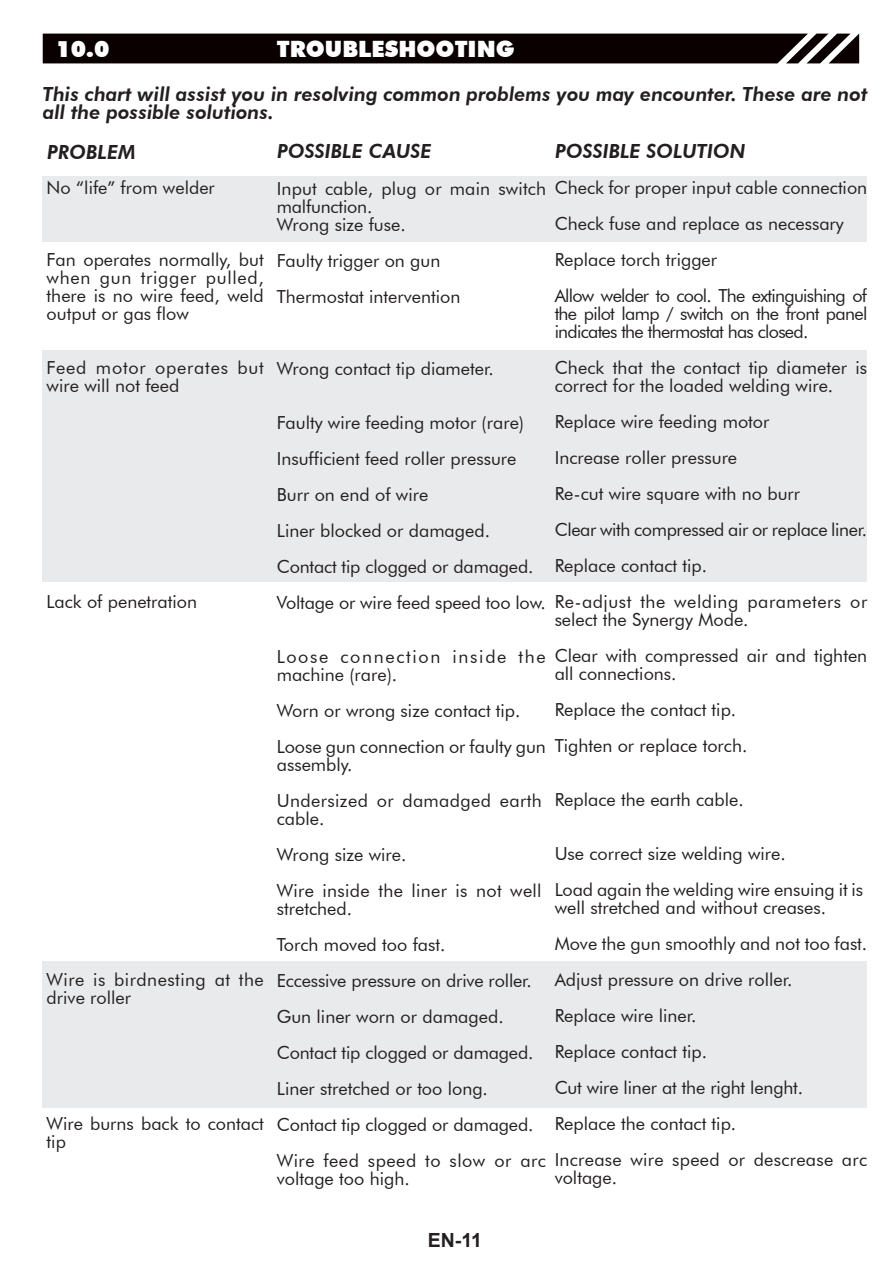
<style>
.page{position:relative;width:893px;height:1263px;background:#fff}
.page>*{position:absolute;margin:0;border:0;box-sizing:border-box;transform-origin:0 0}
.t1{font:900 22.5px "Futura BT";color:#fff}
.t2{font:italic 800 19.5px/18px "Futura BT";color:#231f20}
.t3{font:700 19.5px "Arial";color:#231f20}
.t4{font:18px/36px "Futura BT";color:#231f20}
.t5{font:18px/18px "Futura BT";letter-spacing:-.04em;color:#231f20}
.t6{font:18px/18px "Futura BT";letter-spacing:.095em;color:#231f20}
.t7{font:18px/18px "Futura BT";letter-spacing:.04em;color:#231f20}
.t8{font:18px/36px "Futura BT";letter-spacing:.02em;color:#231f20}
.t9{font:18px/18px "Futura BT";letter-spacing:.025em;color:#231f20}
</style>
<div class="page">
<div style="left:42px;top:961px;width:825px;height:147px;background:#e9eaeb"></div>
<div style="left:43px;top:34px;width:816px;height:29px;background:#0a0000"></div>
<div style="left:42px;top:350px;width:825px;height:231px;background:#e9eaeb"></div>
<div style="left:42px;top:177px;width:825px;height:65px;background:#e9eaeb"></div>
<p class="t1" style="left:55px;top:35px;width:55px">10.0</p>
<p class="t1" style="left:277px;top:35px;width:239px">TROUBLESHOOTING</p>
<p class="t2" style="left:43px;top:85px;width:826px">This chart will assist you in resolving common problems you may encounter. These are not all the possible solutions.</p>
<p class="t2" style="left:47px;top:143px;width:90px">PROBLEM</p>
<p class="t2" style="left:277px;top:142px;width:156px">POSSIBLE CAUSE</p>
<p class="t2" style="left:555px;top:142px;width:192px">POSSIBLE SOLUTION</p>
<p class="t4" style="left:47px;top:169px;width:170px">No “life” from welder</p>
<p class="t4" style="left:555px;top:170px;width:314px">Check for proper input cable connection Check fuse and replace as necessary Replace torch trigger<br>Allow welder to cool. The extinguishing of</p>
<p class="t5" style="left:555px;top:305px;width:314px">the pilot lamp / switch on the front panel indicates the thermostat has closed.</p>
<p class="t4" style="left:555px;top:359px;width:314px;line-height:18px">Check that the contact tip diameter is correct for the loaded welding wire.</p>
<p class="t4" style="left:555px;top:404px;width:314px">Replace wire feeding motor<br>Increase roller pressure<br>Re-cut wire square with no burr<br>Clear with compressed air or replace liner.<br>Replace contact tip.<br>Re-adjust the welding parameters or</p>
<p class="t4" style="left:555px;top:602px;width:314px">select the Synergy Mode.<br>Clear with compressed air and tighten</p>
<p class="t4" style="left:555px;top:656px;width:194px">all connections.<br>Replace the contact tip.<br>Tighten or replace torch.</p>
<p class="t4" style="left:555px;top:782px;width:191px">Replace the earth cable.</p>
<p class="t4" style="left:555px;top:836px;width:310px">Use correct size welding wire.<br>Load again the welding wire ensuing it is</p>
<p class="t4" style="left:555px;top:890px;width:314px">well stretched and without creases.<br>Move the gun smoothly and not too fast.<br>Adjust pressure on drive roller.<br>Replace wire liner.<br>Replace contact tip.<br>Cut wire liner at the right lenght.<br>Replace the contact tip.<br>Increase wire speed or descrease arc</p>
<p class="t4" style="left:555px;top:1160px;width:64px">voltage.</p>
<p class="t4" style="left:277px;top:179px;width:271px;line-height:18px">Input cable, plug or main switch malfunction.<br>Wrong size fuse.</p>
<p class="t4" style="left:277px;top:242px;width:185px">Faulty trigger on gun<br>Thermostat intervention</p>
<p class="t4" style="left:47px;top:250px;width:219px;line-height:18px;text-align:justify">Fan operates normally, but when gun trigger pulled, there is no wire feed, weld output or gas flow</p>
<p class="t7" style="left:47px;top:358px;width:219px">Feed motor operates but wire will not feed</p>
<p class="t4" style="left:277px;top:350px;width:219px">Wrong contact tip diameter.</p>
<p class="t4" style="left:277px;top:404px;width:271px">Faulty wire feeding motor (rare)<br>Insufficient feed roller pressure<br>Burr on end of wire<br>Liner blocked or damaged.<br>Contact tip clogged or damaged.<br>Voltage or wire feed speed too low.</p>
<p class="t6" style="left:277px;top:647px;width:271px">Loose connection inside the machine (rare).</p>
<p class="t4" style="left:277px;top:692px;width:271px">Worn or wrong size contact tip.<br>Loose gun connection or faulty gun</p>
<p class="t8" style="left:277px;top:746px;width:266px">assembly.<br>Undersized or damadged earth</p>
<p class="t4" style="left:277px;top:800px;width:266px">cable.<br>Wrong size wire.<br>Wire inside the liner is not well</p>
<p class="t4" style="left:277px;top:890px;width:271px">stretched.<br>Torch moved too fast.<br>Eccessive pressure on drive roller.<br>Gun liner worn or damaged.<br>Contact tip clogged or damaged.<br>Liner stretched or too long.<br>Contact tip clogged or damaged.<br>Wire feed speed to slow or arc</p>
<p class="t4" style="left:277px;top:1160px;width:134px">voltage too high.</p>
<p class="t4" style="left:47px;top:583px;width:152px">Lack of penetration</p>
<p class="t9" style="left:47px;top:970px;width:219px">Wire is birdnesting at the drive roller</p>
<p class="t4" style="left:47px;top:1114px;width:219px;line-height:18px">Wire burns back to contact tip</p>
<p class="t3" style="left:428px;top:1227px;width:56px">EN-11</p>
</div>
